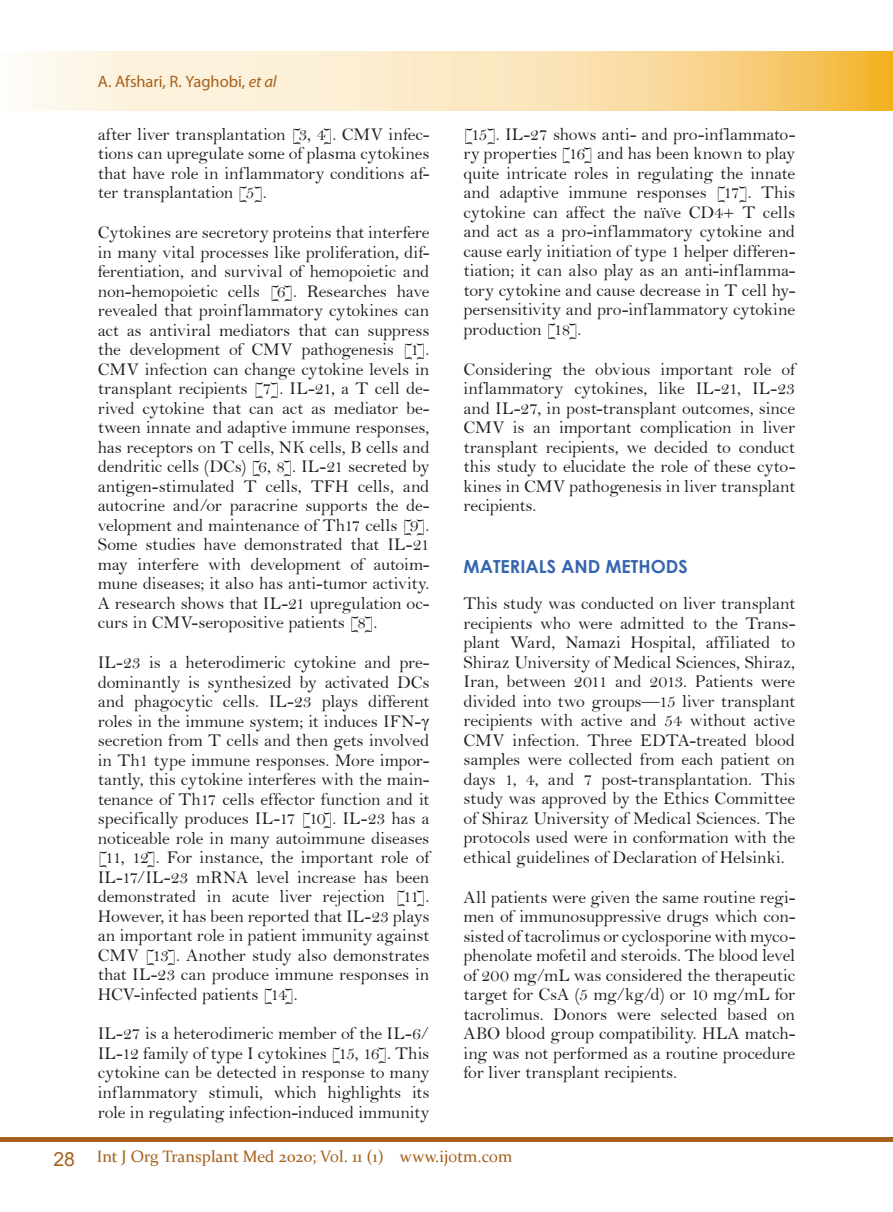
<style>
.page{position:relative;width:893px;height:1212px;background:#fff}
.page>*{position:absolute;margin:0;border:0;box-sizing:border-box;transform-origin:0 0}
.t1{font:19.5px "Arial";color:#a6611c}
.Body{font:18px/19.5px "Bell";letter-spacing:-.01em;color:#231f20;text-align:justify}
.Body_first_Para{font:18px/19.5px "Bell";letter-spacing:-.01em;color:#231f20;text-align:justify}
.Heading{font:700 18px "Century Gothic";color:#3665b0}
.t2{font:16.5px "Constantia";color:#a6611c}
.Runnig_Author{font:16.5px "Myriad Pro";letter-spacing:-.005em;color:#a6611c}
.s1{font-style:italic}
.s2{font-family:"Times New Roman"}
</style>
<div class="page">
<div style="left:0;top:1137px;width:893px;height:5px;background:#a6611c"></div>
<img style="left:29px;top:52px;width:864px;height:59px">
<p class="Runnig_Author" style="left:98px;top:72px;width:180px">A. Afshari, R. Yaghobi, <span class="s1">et al</span></p>
<p class="Body_first_Para" style="left:98px;top:124px;width:333px">after liver transplantation [3, 4]. CMV infec&shy;tions can upregulate some of plasma cytokines that have role in inflammatory conditions af&shy;ter transplantation [5].</p>
<p class="Body" style="left:98px;top:222px;width:333px">Cytokines are secretory proteins that interfere in many vital processes like proliferation, dif&shy;ferentiation, and survival of hemopoietic and non-hemopoietic cells [6]. Researches have revealed that proinflammatory cytokines can act as antiviral mediators that can suppress the development of CMV pathogenesis [1].<br>CMV infection can change cytokine levels in transplant recipients [7]. IL-21, a T cell de&shy;rived cytokine that can act as mediator be&shy;tween innate and adaptive immune responses, has receptors on T cells, NK cells, B cells and dendritic cells (DCs) [6, 8]. IL-21 secreted by antigen-stimulated T cells, TFH cells, and autocrine and/or paracrine supports the de&shy;velopment and maintenance of Th17 cells [9].<br>Some studies have demonstrated that IL-21 may interfere with development of autoim&shy;mune diseases; it also has anti-tumor activity.<br>A research shows that IL-21 upregulation oc&shy;curs in CMV-seropositive patients [8].</p>
<p class="Body" style="left:98px;top:652px;width:333px">IL-23 is a heterodimeric cytokine and pre&shy;dominantly is synthesized by activated DCs and phagocytic cells. IL-23 plays different roles in the immune system; it induces IFN-<span class="s2">γ </span>secretion from T cells and then gets involved in Th1 type immune responses. More impor&shy;tantly, this cytokine interferes with the main&shy;tenance of Th17 cells effector function and it specifically produces IL-17 [10]. IL-23 has a noticeable role in many autoimmune diseases [11, 12]. For instance, the important role of IL-17/IL-23 mRNA level increase has been demonstrated in acute liver rejection [11].<br>However, it has been reported that IL-23 plays an important role in patient immunity against CMV [13]. Another study also demonstrates that IL-23 can produce immune responses in HCV-infected patients [14].</p>
<p class="Body" style="left:98px;top:1024px;width:333px">IL-27 is a heterodimeric member of the IL-6/ IL-12 family of type I cytokines [15, 16]. This cytokine can be detected in response to many inflammatory stimuli, which highlights its role in regulating infection-induced immunity</p>
<p class="Body" style="left:463px;top:124px;width:333px">[15]. IL-27 shows anti- and pro-inflammato&shy;ry properties [16] and has been known to play quite intricate roles in regulating the innate and adaptive immune responses [17]. This cytokine can affect the naïve CD4+ T cells and act as a pro-inflammatory cytokine and cause early initiation of type 1 helper differen&shy;tiation; it can also play as an anti-inflamma&shy;tory cytokine and cause decrease in T cell hy&shy;persensitivity and pro-inflammatory cytokine production [18].</p>
<p class="Body" style="left:463px;top:359px;width:333px">Considering the obvious important role of inflammatory cytokines, like IL-21, IL-23 and IL-27, in post-transplant outcomes, since CMV is an important complication in liver transplant recipients, we decided to conduct this study to elucidate the role of these cyto&shy;kines in CMV pathogenesis in liver transplant recipients.</p>
<p class="Heading" style="left:463px;top:553px;width:226px">MATERIALS AND METHODS</p>
<p class="Body" style="left:463px;top:594px;width:333px">This study was conducted on liver transplant recipients who were admitted to the Trans&shy;plant Ward, Namazi Hospital, affiliated to Shiraz University of Medical Sciences, Shiraz, Iran, between 2011 and 2013. Patients were divided into two groups—15 liver transplant recipients with active and 54 without active CMV infection. Three EDTA-treated blood samples were collected from each patient on days 1, 4, and 7 post-transplantation. This study was approved by the Ethics Committee of Shiraz University of Medical Sciences. The protocols used were in conformation with the ethical guidelines of Declaration of Helsinki.</p>
<p class="Body" style="left:463px;top:887px;width:333px">All patients were given the same routine regi&shy;men of immunosuppressive drugs which con&shy;sisted of tacrolimus or cyclosporine with myco&shy;phenolate mofetil and steroids. The blood level of 200 mg/mL was considered the therapeutic target for CsA (5 mg/kg/d) or 10 mg/mL for tacrolimus. Donors were selected based on ABO blood group compatibility. HLA match&shy;ing was not performed as a routine procedure for liver transplant recipients.</p>
<p class="t1" style="left:53px;top:1146px;width:23px">28</p>
<p class="t2" style="left:97px;top:1145px;width:417px">Int J Org Transplant Med 2020; Vol. 11 (1) www.ijotm.com</p>
</div>
